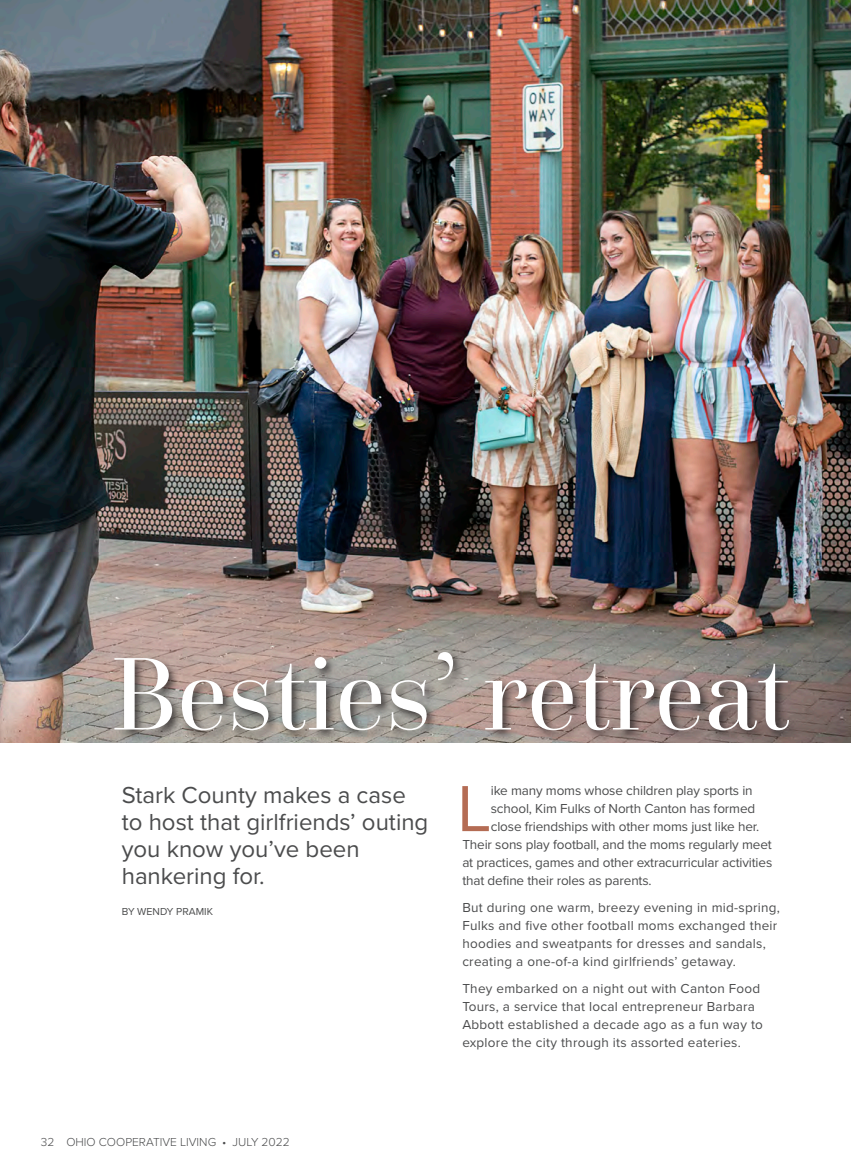
<style>
.page{position:relative;width:851px;height:1175px;background:#fff}
.page>*{position:absolute;margin:0;border:0;box-sizing:border-box;transform-origin:0 0}
.Secondary_titles{font:108px "Questa Grande";color:#fff}
.sans_serif_first_gra{font:67.5px "Proxima Nova";color:#b46c54}
.deck{font:24px/27px "Proxima Nova";color:#4b4c4d}
.sans_serif_text{font:13.5px/18px "Proxima Nova";letter-spacing:.02em;color:#4b4c4d}
.sans_serif_first_gra-2{font:13.5px "Proxima Nova";letter-spacing:-.01em;color:#4b4c4d}
.t1{font:300 12px "Proxima Nova";color:#4b4c4d}
.byline{font:10.5px "Proxima Nova";color:#4b4c4d}
</style>
<div class="page">
<img style="left:0;top:0;width:850px;height:742px">
<div style="left:112px;top:649px;width:688px;height:93px;background:#231f20;opacity:.75"></div>
<p class="Secondary_titles" style="left:111px;top:629px;width:680px">Besties’ retreat</p>
<p class="deck" style="left:122px;top:782px;width:308px">Stark County makes a case to host that girlfriends’ outing you know you’ve been hankering for.</p>
<p class="byline" style="left:122px;top:905px;width:93px">BY WENDY PRAMIK</p>
<p class="t1" style="left:41px;top:1134px;width:250px">32 OHIO COOPERATIVE LIVING • JULY 2022</p>
<p class="sans_serif_first_gra" style="left:457px;top:768px;width:36px">L</p>
<p class="sans_serif_first_gra-2" style="left:491px;top:782px;width:263px">ike many moms whose children play sports in</p>
<p class="sans_serif_first_gra-2" style="left:491px;top:800px;width:266px">school, Kim Fulks of North Canton has formed</p>
<p class="sans_serif_first_gra-2" style="left:491px;top:818px;width:270px">close friendships with other moms just like her.</p>
<p class="sans_serif_first_gra-2" style="left:462px;top:836px;width:311px">Their sons play football, and the moms regularly meet</p>
<p class="sans_serif_first_gra-2" style="left:462px;top:854px;width:311px">at practices, games and other extracurricular activities</p>
<p class="sans_serif_first_gra-2" style="left:462px;top:872px;width:191px">that define their roles as parents.</p>
<p class="sans_serif_text" style="left:462px;top:899px;width:319px">But during one warm, breezy evening in mid-spring, Fulks and five other football moms exchanged their hoodies and sweatpants for dresses and sandals, creating a one-of-a kind girlfriends’ getaway.</p>
<p class="sans_serif_text" style="left:462px;top:980px;width:302px">They embarked on a night out with Canton Food Tours, a service that local entrepreneur Barbara Abbott established a decade ago as a fun way to explore the city through its assorted eateries.</p>
</div>
